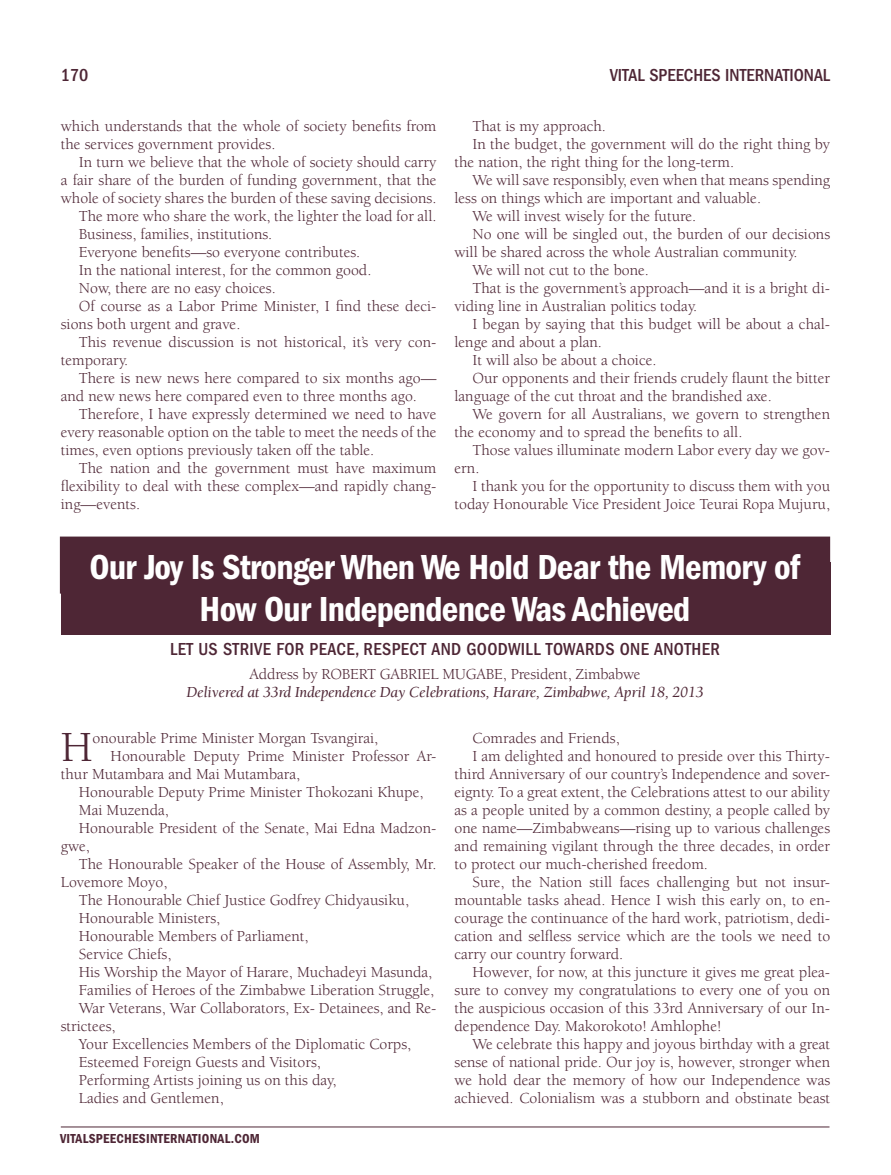
<style>
.page{position:relative;width:891px;height:1175px;background:#fff}
.page>*{position:absolute;margin:0;border:0;box-sizing:border-box;transform-origin:0 0}
.t1{font:44.1px "Berkeley";color:#4e2635}
.t2{font:36px/42px "ITC Franklin Gothic Std Dm Cd";letter-spacing:-.02em;color:#fff;text-align:center}
.t3{font:500 condensed 18px "ITC Franklin Gothic Std";letter-spacing:.02em;color:#4e2635}
.t4{font:500 condensed 18px "ITC Franklin Gothic Std";color:#4e2635}
.t5{font:15.75px/18px "Berkeley";color:#4e2635}
.t6{font:italic 15.75px "Berkeley";letter-spacing:-.01em;color:#4e2635}
.t7{font:13.5px "ITC Franklin Gothic Std Dm Cd";letter-spacing:.02em;color:#4e2635}
</style>
<div class="page">
<hr style="left:61px;top:1126px;width:769px;height:1px;background:#4e2635">
<div style="left:61px;top:562px;width:769px;height:72px;background:#4e2635"></div>
<div style="left:60px;top:536px;width:770px;height:57px;background:#4e2635"></div>
<p class="t3" style="left:61px;top:65px;width:29px">170</p>
<p class="t4" style="left:610px;top:65px;width:125px">VITAL SPEECHES INTERNATIONAL</p>
<p class="t5" style="left:61px;top:117px;width:377px">which understands that the whole of society benefits from the services government provides.</p>
<p class="t5" style="left:79px;top:153px;width:359px">In turn we believe that the whole of society should carry</p>
<p class="t5" style="left:61px;top:171px;width:377px">a fair share of the burden of funding government, that the</p>
<p class="t5" style="left:61px;top:189px;width:377px">whole of society shares the burden of these saving decisions.</p>
<p class="t5" style="left:79px;top:207px;width:359px">The more who share the work, the lighter the load for all.</p>
<p class="t5" style="left:79px;top:225px;width:195px">Business, families, institutions.</p>
<p class="t5" style="left:79px;top:243px;width:283px">Everyone benefits—so everyone contributes.</p>
<p class="t5" style="left:79px;top:261px;width:294px">In the national interest, for the common good.</p>
<p class="t5" style="left:79px;top:279px;width:198px">Now, there are no easy choices.</p>
<p class="t5" style="left:79px;top:297px;width:359px">Of course as a Labor Prime Minister, I find these deci-</p>
<p class="t5" style="left:61px;top:315px;width:181px">sions both urgent and grave.</p>
<p class="t5" style="left:79px;top:333px;width:359px">This revenue discussion is not historical, it’s very con-</p>
<p class="t5" style="left:61px;top:351px;width:69px">temporary.</p>
<p class="t5" style="left:79px;top:369px;width:359px">There is new news here compared to six months ago—</p>
<p class="t5" style="left:61px;top:387px;width:358px">and new news here compared even to three months ago.</p>
<p class="t5" style="left:79px;top:405px;width:359px">Therefore, I have expressly determined we need to have</p>
<p class="t5" style="left:61px;top:423px;width:377px">every reasonable option on the table to meet the needs of the</p>
<p class="t5" style="left:61px;top:441px;width:315px">times, even options previously taken off the table.</p>
<p class="t5" style="left:79px;top:459px;width:359px">The nation and the government must have maximum</p>
<p class="t5" style="left:61px;top:477px;width:377px">flexibility to deal with these complex—and rapidly chang-</p>
<p class="t5" style="left:61px;top:495px;width:81px">ing—events.</p>
<p class="t5" style="left:472px;top:117px;width:135px">That is my approach.</p>
<p class="t5" style="left:472px;top:135px;width:359px">In the budget, the government will do the right thing by</p>
<p class="t5" style="left:454px;top:153px;width:281px">the nation, the right thing for the long-term.</p>
<p class="t5" style="left:472px;top:171px;width:359px">We will save responsibly, even when that means spending</p>
<p class="t5" style="left:454px;top:189px;width:308px">less on things which are important and valuable.</p>
<p class="t5" style="left:472px;top:207px;width:225px">We will invest wisely for the future.</p>
<p class="t5" style="left:472px;top:225px;width:359px">No one will be singled out, the burden of our decisions</p>
<p class="t5" style="left:454px;top:243px;width:345px">will be shared across the whole Australian community.</p>
<p class="t5" style="left:472px;top:261px;width:178px">We will not cut to the bone.</p>
<p class="t5" style="left:472px;top:279px;width:359px">That is the government’s approach—and it is a bright di-</p>
<p class="t5" style="left:454px;top:297px;width:244px">viding line in Australian politics today.</p>
<p class="t5" style="left:472px;top:315px;width:359px">I began by saying that this budget will be about a chal-</p>
<p class="t5" style="left:454px;top:333px;width:149px">lenge and about a plan.</p>
<p class="t5" style="left:472px;top:351px;width:186px">It will also be about a choice.</p>
<p class="t5" style="left:472px;top:369px;width:359px">Our opponents and their friends crudely flaunt the bitter</p>
<p class="t5" style="left:454px;top:387px;width:319px">language of the cut throat and the brandished axe.</p>
<p class="t5" style="left:472px;top:405px;width:359px">We govern for all Australians, we govern to strengthen</p>
<p class="t5" style="left:454px;top:423px;width:289px">the economy and to spread the benefits to all.</p>
<p class="t5" style="left:472px;top:441px;width:359px">Those values illuminate modern Labor every day we gov-</p>
<p class="t5" style="left:454px;top:459px;width:26px">ern.</p>
<p class="t5" style="left:472px;top:477px;width:359px">I thank you for the opportunity to discuss them with you</p>
<p class="t5" style="left:454px;top:495px;width:377px">today Honourable Vice President Joice Teurai Ropa Mujuru,</p>
<h2 class="t2" style="left:90px;top:546px;width:712px">Our Joy Is Stronger When We Hold Dear the Memory of<br>How Our Independence Was Achieved</h2>
<p class="t3" style="left:170px;top:639px;width:551px">LET US STRIVE FOR PEACE, RESPECT AND GOODWILL TOWARDS ONE ANOTHER</p>
<p class="t5" style="left:249px;top:665px;width:393px">Address by ROBERT GABRIEL MUGABE, President, Zimbabwe</p>
<p class="t6" style="left:186px;top:684px;width:519px">Delivered at 33rd Independence Day Celebrations, Harare, Zimbabwe, April 18, 2013</p>
<h1 class="t1" style="left:61px;top:723px;width:33px">H</h1>
<p class="t5" style="left:93px;top:729px;width:287px">onourable Prime Minister Morgan Tsvangirai,</p>
<p class="t5" style="left:473px;top:729px;width:149px">Comrades and Friends,</p>
<p class="t5" style="left:473px;top:747px;width:359px">I am delighted and honoured to preside over this Thirty-</p>
<p class="t5" style="left:455px;top:765px;width:377px">third Anniversary of our country’s Independence and sover-</p>
<p class="t5" style="left:455px;top:783px;width:377px">eignty. To a great extent, the Celebrations attest to our ability</p>
<p class="t5" style="left:455px;top:801px;width:377px">as a people united by a common destiny, a people called by</p>
<p class="t5" style="left:455px;top:819px;width:377px">one name—Zimbabweans—rising up to various challenges</p>
<p class="t5" style="left:455px;top:837px;width:377px">and remaining vigilant through the three decades, in order</p>
<p class="t5" style="left:455px;top:855px;width:255px">to protect our much-cherished freedom.</p>
<p class="t5" style="left:473px;top:873px;width:359px">Sure, the Nation still faces challenging but not insur-</p>
<p class="t5" style="left:455px;top:891px;width:377px">mountable tasks ahead. Hence I wish this early on, to en-</p>
<p class="t5" style="left:455px;top:909px;width:377px">courage the continuance of the hard work, patriotism, dedi-</p>
<p class="t5" style="left:455px;top:927px;width:377px">cation and selfless service which are the tools we need to</p>
<p class="t5" style="left:455px;top:945px;width:170px">carry our country forward.</p>
<p class="t5" style="left:473px;top:963px;width:359px">However, for now, at this juncture it gives me great plea-</p>
<p class="t5" style="left:455px;top:981px;width:377px">sure to convey my congratulations to every one of you on</p>
<p class="t5" style="left:455px;top:999px;width:377px">the auspicious occasion of this 33rd Anniversary of our In-</p>
<p class="t5" style="left:455px;top:1017px;width:268px">dependence Day. Makorokoto! Amhlophe!</p>
<p class="t5" style="left:473px;top:1035px;width:359px">We celebrate this happy and joyous birthday with a great</p>
<p class="t5" style="left:455px;top:1053px;width:377px">sense of national pride. Our joy is, however, stronger when</p>
<p class="t5" style="left:455px;top:1071px;width:377px">we hold dear the memory of how our Independence was</p>
<p class="t5" style="left:455px;top:1089px;width:377px">achieved. Colonialism was a stubborn and obstinate beast</p>
<p class="t5" style="left:111px;top:747px;width:327px">Honourable Deputy Prime Minister Professor Ar-</p>
<p class="t5" style="left:61px;top:765px;width:241px">thur Mutambara and Mai Mutambara,</p>
<p class="t5" style="left:79px;top:783px;width:346px">Honourable Deputy Prime Minister Thokozani Khupe,</p>
<p class="t5" style="left:79px;top:801px;width:92px">Mai Muzenda,</p>
<p class="t5" style="left:79px;top:819px;width:359px">Honourable President of the Senate, Mai Edna Madzon-</p>
<p class="t5" style="left:61px;top:837px;width:31px">gwe,</p>
<p class="t5" style="left:79px;top:855px;width:359px">The Honourable Speaker of the House of Assembly, Mr.</p>
<p class="t5" style="left:61px;top:873px;width:108px">Lovemore Moyo,</p>
<p class="t5" style="left:79px;top:891px;width:332px">The Honourable Chief Justice Godfrey Chidyausiku,</p>
<p class="t5" style="left:79px;top:909px;width:143px">Honourable Ministers,</p>
<p class="t5" style="left:79px;top:927px;width:231px">Honourable Members of Parliament,</p>
<p class="t5" style="left:79px;top:945px;width:94px">Service Chiefs,</p>
<p class="t5" style="left:79px;top:963px;width:355px">His Worship the Mayor of Harare, Muchadeyi Masunda,</p>
<p class="t5" style="left:79px;top:981px;width:357px">Families of Heroes of the Zimbabwe Liberation Struggle,</p>
<p class="t5" style="left:79px;top:999px;width:359px">War Veterans, War Collaborators, Ex- Detainees, and Re-</p>
<p class="t5" style="left:61px;top:1017px;width:56px">strictees,</p>
<p class="t5" style="left:79px;top:1035px;width:334px">Your Excellencies Members of the Diplomatic Corps,</p>
<p class="t5" style="left:79px;top:1053px;width:244px">Esteemed Foreign Guests and Visitors,</p>
<p class="t5" style="left:79px;top:1071px;width:259px">Performing Artists joining us on this day,</p>
<p class="t5" style="left:79px;top:1089px;width:146px">Ladies and Gentlemen,</p>
<p class="t7" style="left:60px;top:1130px;width:201px">VITALSPEECHESINTERNATIONAL.COM</p>
</div>
